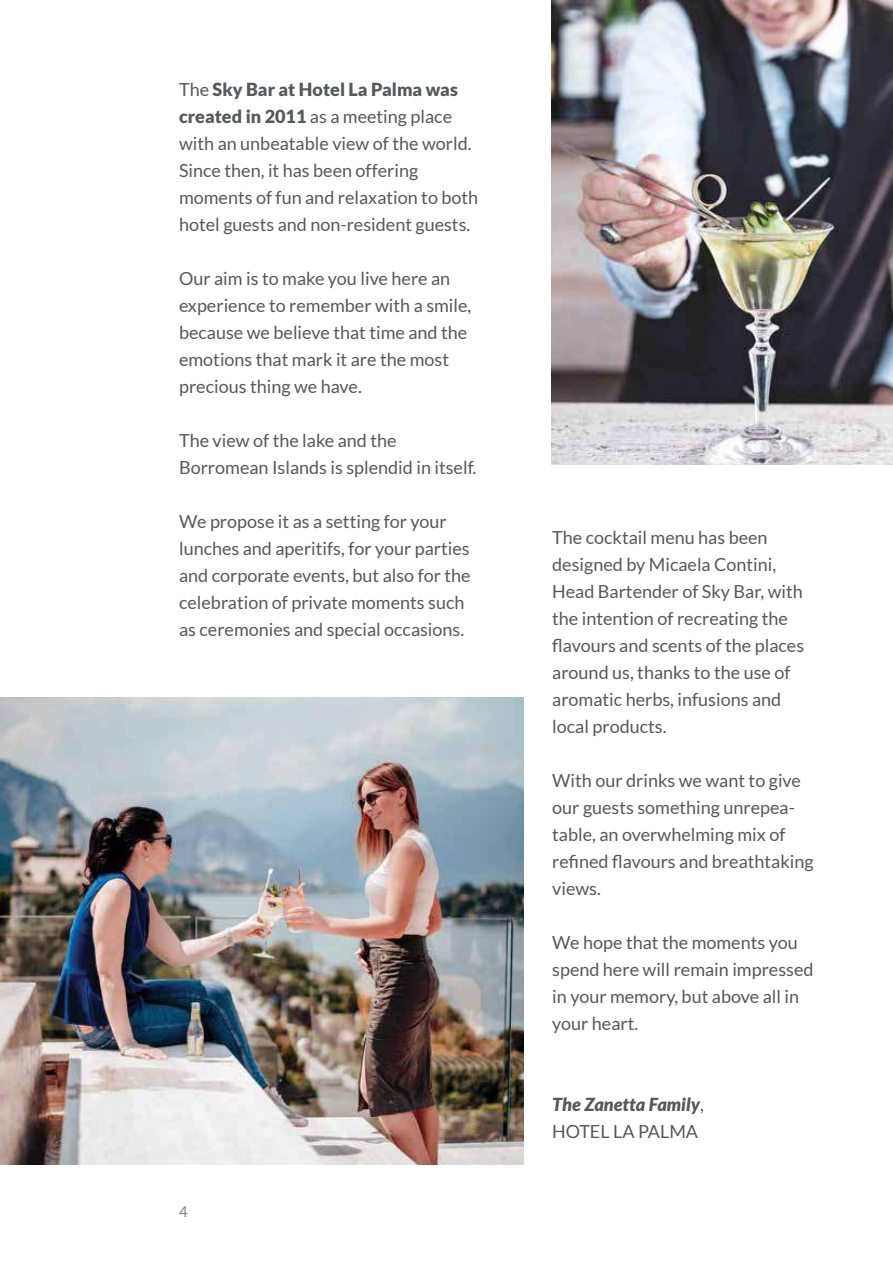
<style>
.page{position:relative;width:893px;height:1263px;background:#fff}
.page>*{position:absolute;margin:0;border:0;box-sizing:border-box;transform-origin:0 0}
.t1{font:18px/27px "Lato";color:#57585b}
.t2{font:italic 900 18px/27px "Lato";color:#57585b}
.t3{font:15px "Lato";color:#808284}
.s1{font-weight:900}
.s2{font-weight:400;font-style:normal}
</style>
<div class="page">
<img style="left:551px;top:0;width:342px;height:465px">
<img style="left:0;top:698px;width:523px;height:466px">
<p class="t1" style="left:179px;top:76px;width:301px">The <span class="s1">Sky Bar at Hotel La Palma was created in 2011</span> as a meeting place with an unbeatable view of the world.<br>Since then, it has been offering moments of fun and relaxation to both hotel guests and non-resident guests.</p>
<p class="t1" style="left:179px;top:265px;width:294px">Our aim is to make you live here an experience to remember with a smile, because we believe that time and the emotions that mark it are the most precious thing we have.</p>
<p class="t1" style="left:179px;top:427px;width:299px">The view of the lake and the<br>Borromean Islands is splendid in itself.</p>
<p class="t1" style="left:179px;top:508px;width:293px">We propose it as a setting for your lunches and aperitifs, for your parties and corporate events, but also for the celebration of private moments such as ceremonies and special occasions.</p>
<p class="t3" style="left:179px;top:1203px;width:10px">4</p>
<p class="t1" style="left:552px;top:524px;width:253px">The cocktail menu has been designed by Micaela Contini,<br>Head Bartender of Sky Bar, with the intention of recreating the flavours and scents of the places around us, thanks to the use of aromatic herbs, infusions and local products.</p>
<p class="t1" style="left:552px;top:767px;width:263px">With our drinks we want to give our guests something unrepea&shy;table, an overwhelming mix of refined flavours and breathtaking views.</p>
<p class="t1" style="left:552px;top:929px;width:263px">We hope that the moments you spend here will remain impressed in your memory, but above all in your heart.</p>
<p class="t2" style="left:552px;top:1092px;width:153px">The Zanetta Family<span class="s2">,<br>HOTEL LA PALMA</span></p>
</div>
